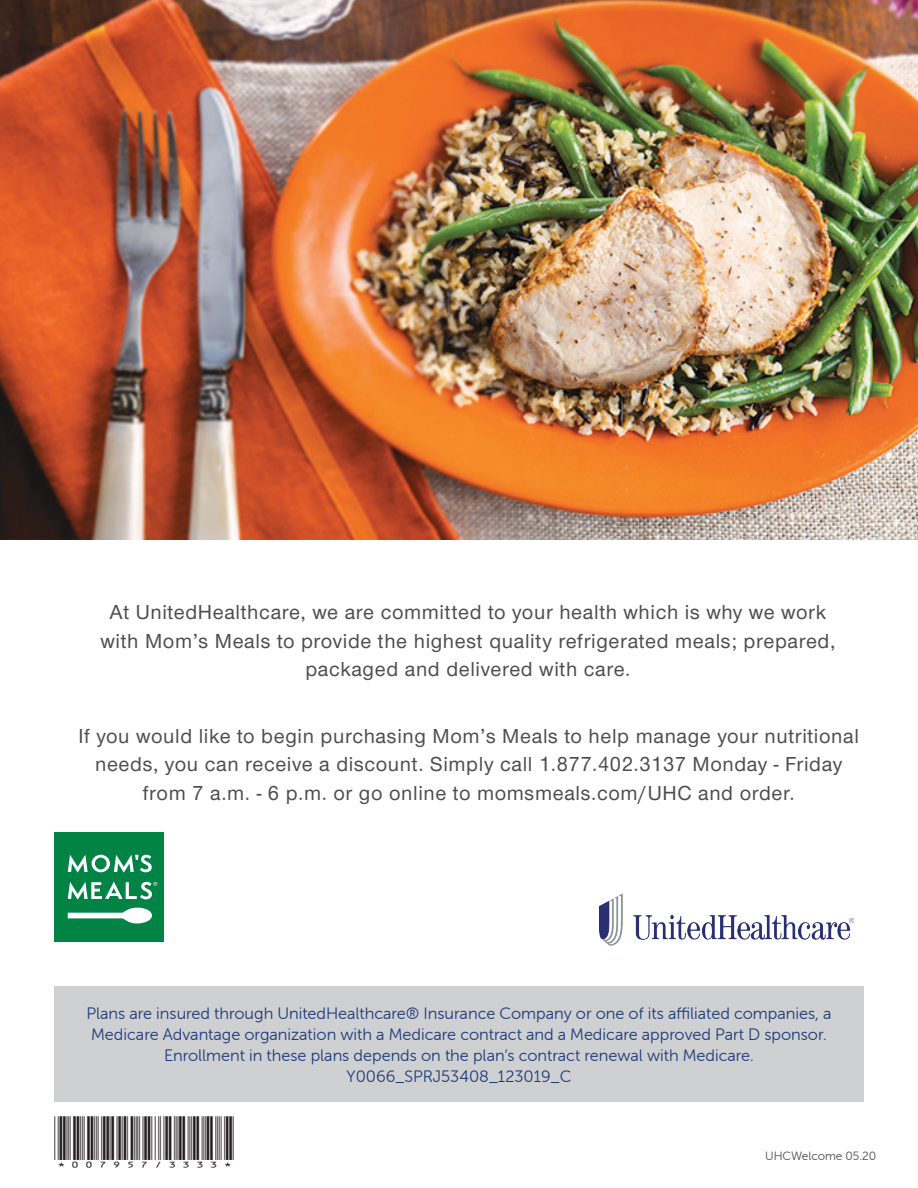
<style>
.page{position:relative;width:918px;height:1188px;background:#fff}
.page>*{position:absolute;margin:0;border:0;box-sizing:border-box;transform-origin:0 0}
.t1{font:500 21px/28.5px "UHC Sans";letter-spacing:.03em;color:#4d4d4f;text-align:center}
.t2{font:16.5px "Museo Sans Rounded 300";color:#1f3d7c}
.t3{font:14.25px "ID Automation HC39 M";color:#231f20}
.t4{font:12px "Museo Sans Rounded 300";color:#4d4d4f}
</style>
<div class="page">
<div style="left:54px;top:832px;width:110px;height:109px;background:#008345"></div>
<svg style="left:68px;top:908px;width:84px;height:16px"></svg>
<svg style="left:68px;top:855px;width:84px;height:18px"></svg>
<svg style="left:68px;top:882px;width:89px;height:18px"></svg>
<img style="left:0;top:0;width:918px;height:540px">
<img style="left:600px;top:894px;width:254px;height:51px">
<div style="left:54px;top:986px;width:810px;height:116px;background:#cfd0d2"></div>
<p class="t1" style="left:101px;top:597px;width:736px">At UnitedHealthcare, we are committed to your health which is why we work with Mom’s Meals to provide the highest quality refrigerated meals; prepared, packaged and delivered with care.</p>
<p class="t1" style="left:78px;top:720px;width:782px">If you would like to begin purchasing Mom’s Meals to help manage your nutritional needs, you can receive a discount. Simply call 1.877.402.3137 Monday - Friday from 7 a.m. - 6 p.m. or go online to momsmeals.com/UHC and order.</p>
<p class="t2" style="left:87px;top:1005px;width:746px">Plans are insured through UnitedHealthcare® Insurance Company or one of its affiliated companies, a</p>
<p class="t2" style="left:91px;top:1026px;width:737px">Medicare Advantage organization with a Medicare contract and a Medicare approved Part D sponsor.</p>
<p class="t2" style="left:164px;top:1047px;width:591px">Enrollment in these plans depends on the plan’s contract renewal with Medicare.</p>
<p class="t2" style="left:347px;top:1068px;width:226px">Y0066_SPRJ53408_123019_C</p>
<p class="t3" style="left:54px;top:1147px;width:182px">*007957/3333*</p>
<p class="t4" style="left:765px;top:1150px;width:112px">UHCWelcome 05.20</p>
</div>
